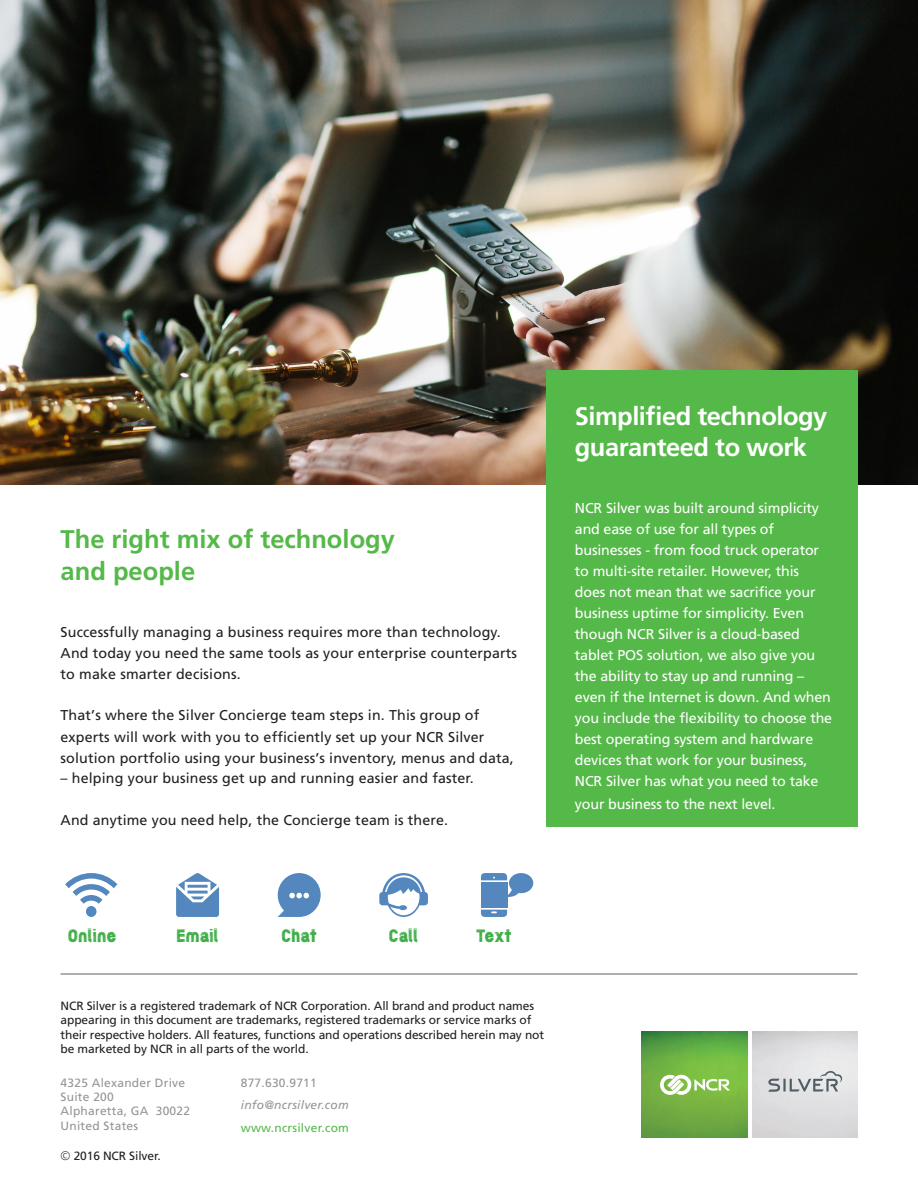
<style>
.page{position:relative;width:918px;height:1188px;background:#fff}
.page>*{position:absolute;margin:0;border:0;box-sizing:border-box;transform-origin:0 0}
.body_titles{font:700 25.5px/31.5px "Frutiger";letter-spacing:-.02em;color:#fff}
.t1{font:700 25.5px/31.5px "Frutiger";color:#54b948}
.t2{font:18px "NCR New Markerv 8";color:#40ae49}
.t3{font:14.25px/21px "Frutiger";letter-spacing:-.01em;color:#fff}
.t4{font:14.25px/21px "Frutiger";letter-spacing:.01em;color:#231f20}
.t5{font:12px/14.4px "Frutiger";letter-spacing:-.01em;color:#231f20}
.t6{font:12px "Frutiger";letter-spacing:.02em;color:#939598}
.t7{font:italic 12px "Frutiger";letter-spacing:.02em;color:#939598}
.t8{font:12px "Frutiger";letter-spacing:.02em;color:#54b948}
.s1{font-family:"Frutiger LT Std"}
.s2{font-family:"Open Sans";font-weight:300}
</style>
<div class="page">
<img style="left:0;top:0;width:918px;height:485px">
<svg style="left:641px;top:1031px;width:217px;height:106px"></svg>
<img style="left:752px;top:1032px;width:105px;height:105px">
<svg style="left:768px;top:1071px;width:74px;height:21px;background:#c0c3c6"></svg>
<img style="left:642px;top:1032px;width:105px;height:105px">
<svg style="left:660px;top:1075px;width:70px;height:20px"></svg>
<div style="left:546px;top:370px;width:312px;height:457px;background:#54b948"></div>
<hr style="left:61px;top:973px;width:797px;height:2px;background:#939598">
<div style="left:86px;top:906px;width:11px;height:11px;background:#5387be;border-radius:50%"></div>
<svg style="left:65px;top:873px;width:52px;height:31px"></svg>
<svg style="left:176px;top:873px;width:43px;height:44px"></svg>
<svg style="left:278px;top:873px;width:43px;height:44px"></svg>
<svg style="left:379px;top:873px;width:49px;height:44px"></svg>
<svg style="left:481px;top:873px;width:52px;height:24px"></svg>
<div style="left:481px;top:882px;width:26px;height:26px;background:#5387be"></div>
<svg style="left:481px;top:910px;width:26px;height:7px"></svg>
<p class="t1" style="left:61px;top:523px;width:336px">The right mix of technology and people</p>
<p class="t4" style="left:61px;top:621px;width:458px">Successfully managing a business requires more than technology.<br>And today you need the same tools as your enterprise counterparts to make smarter decisions.</p>
<p class="t4" style="left:61px;top:705px;width:455px">That’s where the Silver Concierge team steps in. This group of experts will work with you to efficiently set up your NCR Silver solution portfolio using your business’s inventory, menus and data,</p>
<p class="t4" style="left:61px;top:768px;width:415px">– helping your business get up and running easier and faster.</p>
<p class="t4" style="left:61px;top:810px;width:389px">And anytime you need help, the Concierge team is there<span class="s1">.</span></p>
<p class="body_titles" style="left:575px;top:400px;width:254px">Simplified technology guaranteed to work</p>
<p class="t3" style="left:575px;top:497px;width:259px">NCR Silver was built around simplicity and ease of use for all types of businesses - from food truck operator to multi-site retailer. However, this does not mean that we sacrifice your business uptime for simplicity. Even though NCR Silver is a cloud-based tablet POS solution, we also give you the ability to stay up and running – even if the Internet is down. And when you include the flexibility to choose the best operating system and hardware devices that work for your business, NCR Silver has what you need to take</p>
<p class="t3" style="left:575px;top:793px;width:202px">your business to the next level.</p>
<p class="t2" style="left:68px;top:928px;width:50px">Online</p>
<p class="t2" style="left:177px;top:928px;width:43px">Email</p>
<p class="t2" style="left:281px;top:928px;width:37px">Chat</p>
<p class="t2" style="left:389px;top:928px;width:31px">Call</p>
<p class="t2" style="left:476px;top:928px;width:37px">Text</p>
<p class="t5" style="left:61px;top:998px;width:485px">NCR Silver is a registered trademark of NCR Corporation. All brand and product names appearing in this document are trademarks, registered trademarks or service marks of their respective holders. All features, functions and operations described herein may not be marketed by NCR in all parts of the world.</p>
<p class="t6" style="left:61px;top:1075px;width:126px">4325 Alexander Drive</p>
<p class="t6" style="left:61px;top:1090px;width:55px">Suite 200</p>
<p class="t6" style="left:61px;top:1104px;width:131px">Alpharetta, GA 30022</p>
<p class="t6" style="left:61px;top:1119px;width:79px">United States</p>
<p class="t5" style="left:61px;top:1149px;width:102px"><span class="s2">©</span> 2016 NCR Silver.</p>
<p class="t6" style="left:241px;top:1075px;width:78px">877.630.9711</p>
<p class="t7" style="left:241px;top:1098px;width:109px">info@ncrsilver.com</p>
<p class="t8" style="left:241px;top:1120px;width:110px">www.ncrsilver.com</p>
</div>
